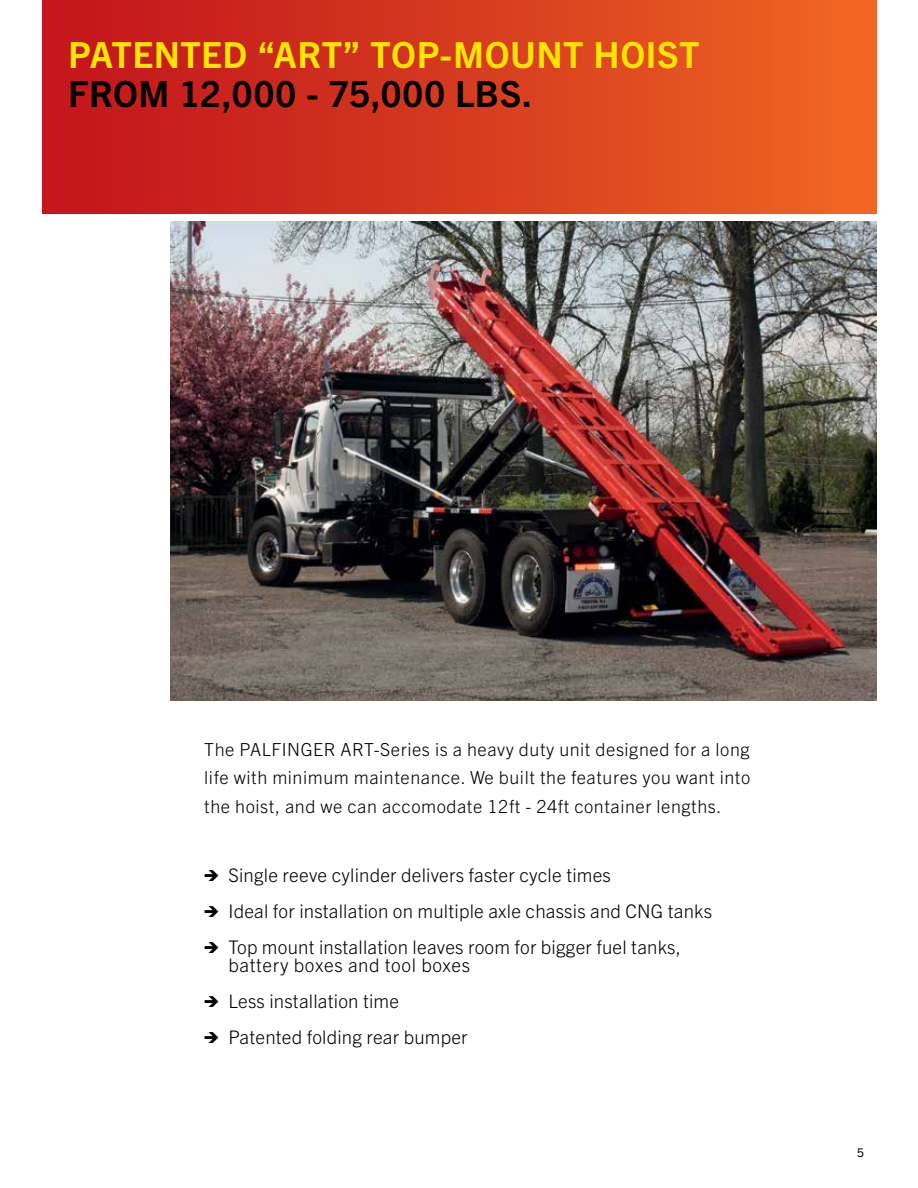
<style>
.page{position:relative;width:918px;height:1188px;background:#fff}
.page>*{position:absolute;margin:0;border:0;box-sizing:border-box;transform-origin:0 0}
.t1{font:700 36px "Trade Gothic Next LT Pro";letter-spacing:.01em;color:#ffe600}
.t2{font:700 36px "Trade Gothic Next LT Pro";letter-spacing:.015em;color:#000}
.t3{font:300 18.75px/18px "Trade Gothic Next LT Pro";letter-spacing:.01em;color:#000}
.t4{font:300 18px/28.5px "Trade Gothic Next LT Pro";letter-spacing:.03em;color:#000;text-align:justify}
.t5{font:12px "Trade Gothic Next LT Pro";color:#000}
</style>
<div class="page">
<div style="left:43px;top:0;width:833px;height:213px;background:linear-gradient(to right,#c0121c,#ef6622)"></div>
<img style="left:171px;top:222px;width:705px;height:479px">
<h1 class="t1" style="left:68px;top:30px;width:633px">PATENTED “ART” TOP-MOUNT HOIST</h1>
<h1 class="t2" style="left:68px;top:69px;width:466px">FROM 12,000 - 75,000 LBS.</h1>
<p class="t4" style="left:204px;top:734px;width:548px">The PALFINGER ART-Series is a heavy duty unit designed for a long life with minimum maintenance. We built the features you want into the hoist, and we can accomodate 12ft - 24ft container lengths.</p>
<p class="t3" style="left:203px;top:865px;width:409px">➔ Single reeve cylinder delivers faster cycle times</p>
<p class="t3" style="left:203px;top:901px;width:510px">➔ Ideal for installation on multiple axle chassis and CNG tanks</p>
<p class="t3" style="left:229px;top:937px;width:454px;text-indent:-25px">➔ Top mount installation leaves room for bigger fuel tanks, battery boxes and tool boxes</p>
<p class="t3" style="left:203px;top:991px;width:197px">➔ Less installation time</p>
<p class="t3" style="left:203px;top:1027px;width:266px">➔ Patented folding rear bumper</p>
<p class="t5" style="left:857px;top:1144px;width:8px">5</p>
</div>
